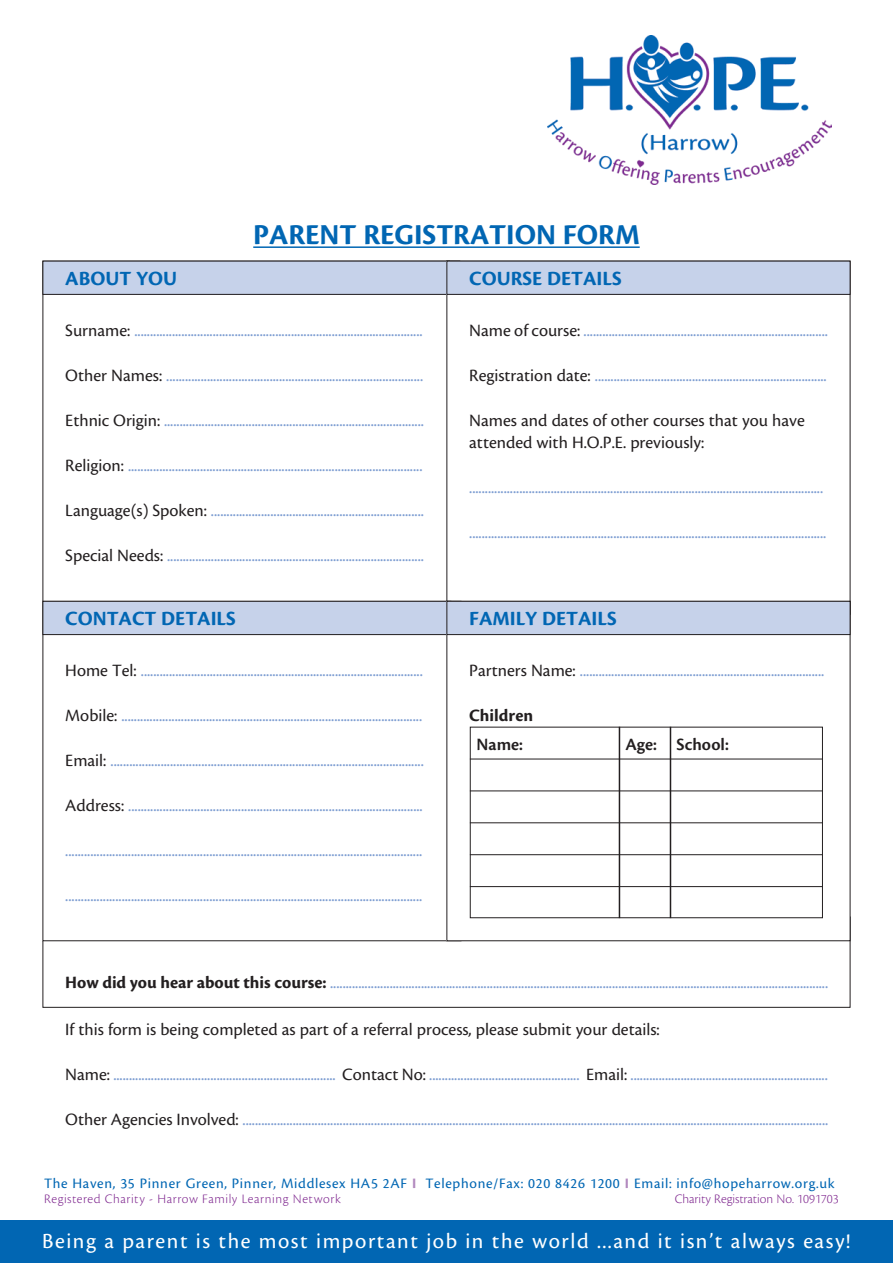
<style>
.page{position:relative;width:893px;height:1263px;background:#fff}
.page>*{position:absolute;margin:0;border:0;box-sizing:border-box;transform-origin:0 0}
.t1{font:700 30px "Cronos Pro";color:#0166b3}
.t2{font:22.5px "Cronos Pro";letter-spacing:.07em;color:#fff}
.t3{font:700 21px "Cronos Pro";color:#0166b3}
.t4{font:18px "Cronos Pro";color:#7e9ed2}
.t5{font:18px/21.6px "Cronos Pro";color:#231f20}
.t6{font:600 18px "Cronos Pro";color:#231f20}
.t7{font:700 18px "Cronos Pro";color:#231f20}
.t8{font:15px "Cronos Pro";letter-spacing:.045em;color:#0166b3}
.t9{font:300 13.5px "Cronos Pro";letter-spacing:.035em;color:#802990}
.t10{font:300 13.5px "Cronos Pro";color:#802990}
.s1{color:#231f20}
.s2{font-weight:700;color:#231f20}
.s3{font-weight:700;color:#b289be}
</style>
<div class="page">
<div style="left:43px;top:917px;width:807px;height:91px;border:1px solid #231f20"></div>
<div style="left:0;top:1220px;width:893px;height:43px;background:#0166b3"></div>
<img style="left:547px;top:35px;width:285px;height:149px">
<div style="left:43px;top:261px;width:406px;height:33px;background:#c6d2ea"></div>
<div style="left:43px;top:261px;width:407px;height:34px;border:1px solid #231f20"></div>
<hr style="left:253px;top:246px;width:387px;height:2px;background:#0166b3">
<div style="left:447px;top:261px;width:403px;height:33px;background:#c6d2ea"></div>
<div style="left:446px;top:261px;width:404px;height:34px;border:1px solid #231f20"></div>
<div style="left:43px;top:601px;width:418px;height:340px;background:#fff"></div>
<div style="left:43px;top:601px;width:408px;height:34px;background:#c6d2ea"></div>
<div style="left:43px;top:601px;width:408px;height:34px;border:1px solid #231f20"></div>
<div style="left:447px;top:601px;width:403px;height:340px;background:#fff"></div>
<div style="left:447px;top:601px;width:403px;height:34px;background:#c6d2ea"></div>
<div style="left:446px;top:601px;width:404px;height:34px;border:1px solid #231f20"></div>
<div style="left:470px;top:727px;width:353px;height:191px;border:1px solid #231f20"></div>
<hr style="left:470px;top:759px;width:353px;height:1px;background:#231f20">
<hr style="left:470px;top:790px;width:353px;height:1px;background:#231f20">
<hr style="left:470px;top:822px;width:353px;height:1px;background:#231f20">
<hr style="left:470px;top:854px;width:353px;height:1px;background:#231f20">
<hr style="left:470px;top:886px;width:353px;height:1px;background:#231f20">
<hr style="left:619px;top:727px;width:1px;height:191px;background:#231f20">
<hr style="left:670px;top:727px;width:1px;height:191px;background:#231f20">
<p class="t3" style="left:65px;top:271px;width:113px">ABOUT YOU</p>
<h1 class="t1" style="left:253px;top:224px;width:388px">PARENT REGISTRATION FORM</h1>
<p class="t3" style="left:469px;top:271px;width:154px">COURSE DETAILS</p>
<p class="t4" style="left:65px;top:324px;width:359px"><span class="s1">Surname:</span> ............................................................................................</p>
<p class="t4" style="left:65px;top:369px;width:359px"><span class="s1">Other Names:</span> ..................................................................................</p>
<p class="t4" style="left:65px;top:414px;width:360px"><span class="s1">Ethnic Origin:</span> ...................................................................................</p>
<p class="t4" style="left:65px;top:459px;width:359px"><span class="s1">Religion:</span> ..............................................................................................</p>
<p class="t4" style="left:65px;top:504px;width:360px"><span class="s1">Language(s) Spoken:</span> ....................................................................</p>
<p class="t4" style="left:65px;top:549px;width:360px"><span class="s1">Special Needs:</span> ..................................................................................</p>
<p class="t3" style="left:65px;top:611px;width:172px">CONTACT DETAILS</p>
<p class="t4" style="left:65px;top:664px;width:359px"><span class="s1">Home Tel:</span> ..........................................................................................</p>
<p class="t4" style="left:65px;top:709px;width:358px"><span class="s1">Mobile:</span> ................................................................................................</p>
<p class="t4" style="left:65px;top:754px;width:360px"><span class="s1">Email:</span> ....................................................................................................</p>
<p class="t4" style="left:65px;top:799px;width:359px"><span class="s1">Address:</span> ..............................................................................................</p>
<p class="t4" style="left:65px;top:844px;width:359px">..................................................................................................................</p>
<p class="t4" style="left:65px;top:889px;width:359px">..................................................................................................................</p>
<p class="t4" style="left:469px;top:324px;width:360px"><span class="s1">Name of course:</span> ..............................................................................</p>
<p class="t4" style="left:469px;top:369px;width:359px"><span class="s1">Registration date:</span> ..........................................................................</p>
<p class="t5" style="left:469px;top:411px;width:337px">Names and dates of other courses that you have attended with H.O.P.E. previously:</p>
<p class="t4" style="left:469px;top:481px;width:355px">.................................................................................................................</p>
<p class="t4" style="left:469px;top:526px;width:359px">..................................................................................................................</p>
<p class="t3" style="left:469px;top:611px;width:149px">FAMILY DETAILS</p>
<p class="t4" style="left:469px;top:664px;width:356px"><span class="s1">Partners Name:</span> ..............................................................................</p>
<p class="t7" style="left:469px;top:709px;width:65px">Children</p>
<p class="t6" style="left:476px;top:737px;width:48px">Name:</p>
<p class="t6" style="left:625px;top:737px;width:105px">Age: School:</p>
<p class="t4" style="left:65px;top:976px;width:764px"><span class="s2">How did you hear about this course:</span> ...............................................................................................................................................................</p>
<p class="t5" style="left:65px;top:1020px;width:596px">If this form is being completed as part of a referral process, please submit your details:</p>
<p class="t4" style="left:65px;top:1068px;width:764px"><span class="s1">Name:</span> ....................................................................... <span class="s1">Contact No:</span> ................................................ <span class="s1">Email:</span> ...............................................................</p>
<p class="t4" style="left:65px;top:1113px;width:764px"><span class="s1">Other Agencies Involved:</span> ...........................................................................................................................................................................................</p>
<p class="t8" style="left:44px;top:1177px;width:792px">The Haven, 35 Pinner Green, Pinner, Middlesex HA5 2AF <span class="s3">I</span> Telephone/Fax: 020 8426 1200 <span class="s3">I</span> Email: info@hopeharrow.org.uk</p>
<p class="t9" style="left:44px;top:1194px;width:298px">Registered Charity - Harrow Family Learning Network</p>
<p class="t10" style="left:675px;top:1194px;width:166px">Charity Registration No. 1091703</p>
<p class="t2" style="left:42px;top:1232px;width:809px">Being a parent is the most important job in the world ...and it isn’t always easy!</p>
</div>
